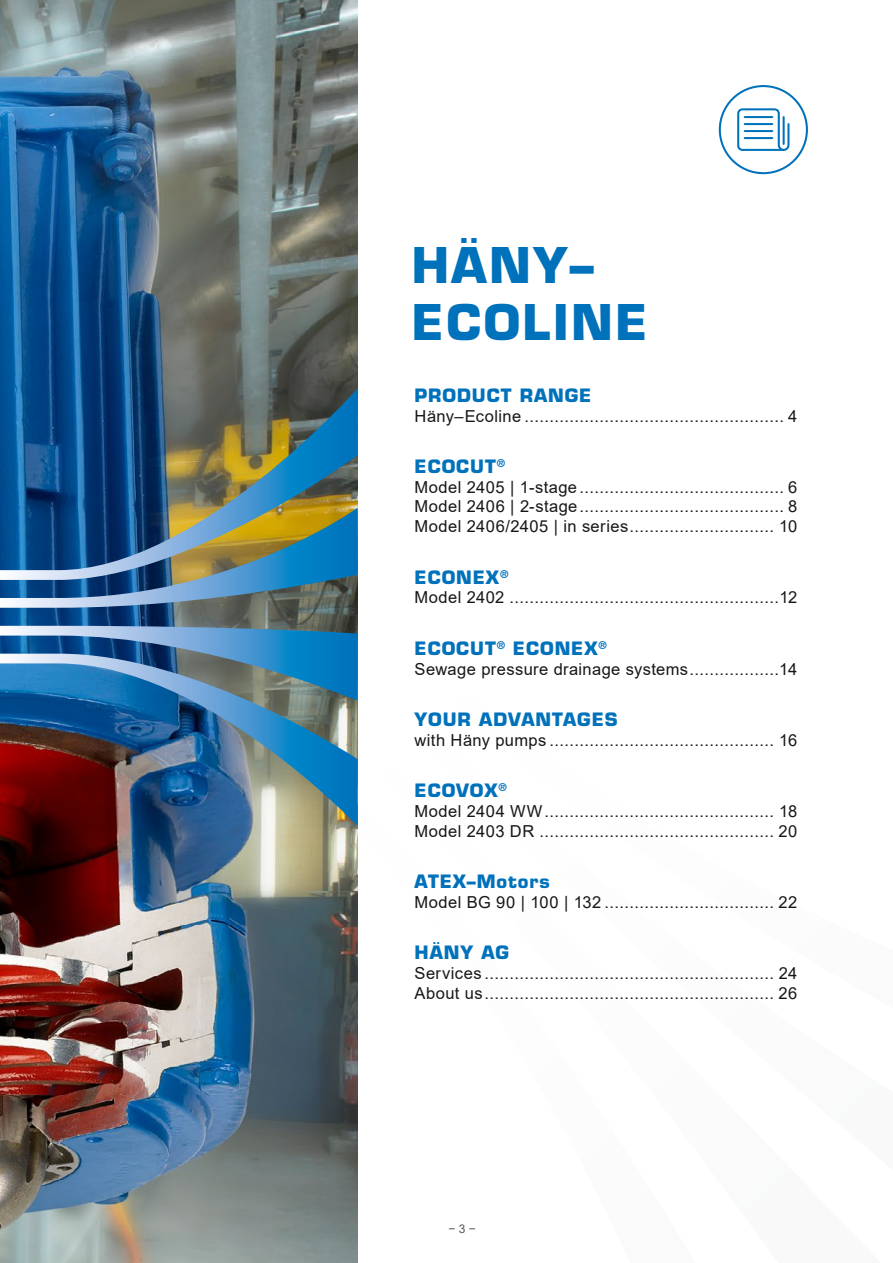
<style>
.page{position:relative;width:893px;height:1263px;background:#fff}
.page>*{position:absolute;margin:0;border:0;box-sizing:border-box;transform-origin:0 0}
.t1{font:700 48px/57.6px "Eurostile LT Std";letter-spacing:.05em;color:#0071bb}
.t2{font:700 18px "Eurostile LT Std";letter-spacing:.05em;color:#0071bb}
.t3{font:16.5px/19.8px "Arial";letter-spacing:.025em;color:#181716}
.t4{font:12px "Arial";color:#565655}
</style>
<div class="page">
<img style="left:0;top:0;width:358px;height:1263px">
<img style="left:0;top:388px;width:358px;height:120px">
<svg style="left:0;top:626px;width:168px;height:28px;background:#5783b3"></svg>
<svg style="left:0;top:654px;width:168px;height:172px;background:#444664"></svg>
<img style="left:0;top:508px;width:358px;height:100px">
<svg style="left:274px;top:516px;width:84px;height:35px;background:#5a8669"></svg>
<img style="left:168px;top:622px;width:71px;height:641px">
<svg style="left:239px;top:551px;width:119px;height:712px;background:#5b7882"></svg>
<svg style="left:719px;top:85px;width:89px;height:89px"></svg>
<h1 class="t1" style="left:411px;top:236px;width:238px">HÄNY–<br>ECOLINE</h1>
<p class="t2" style="left:415px;top:384px;width:178px">PRODUCT RANGE</p>
<p class="t3" style="left:415px;top:406px;width:384px">Häny–Ecoline .................................................... 4</p>
<p class="t2" style="left:415px;top:455px;width:92px">ECOCUT<sup>®</sup></p>
<p class="t3" style="left:415px;top:477px;width:384px;text-align:justify">Model 2405 | 1-stage ......................................... 6<br>Model 2406 | 2-stage......................................... 8<br>Model 2406/2405 | in series............................. 10</p>
<p class="t2" style="left:415px;top:566px;width:95px">ECONEX<sup>®</sup></p>
<p class="t3" style="left:415px;top:588px;width:384px">Model 2402 ......................................................12</p>
<p class="t2" style="left:415px;top:637px;width:194px">ECOCUT<sup>®</sup> ECONEX<sup>®</sup></p>
<p class="t3" style="left:415px;top:659px;width:384px">Sewage pressure drainage systems..................14</p>
<p class="t2" style="left:415px;top:708px;width:205px">YOUR ADVANTAGES</p>
<p class="t3" style="left:415px;top:730px;width:384px">with Häny pumps ............................................. 16</p>
<p class="t2" style="left:415px;top:779px;width:94px">ECOVOX<sup>®</sup></p>
<p class="t3" style="left:415px;top:801px;width:384px">Model 2404 WW.............................................. 18<br>Model 2403 DR ............................................... 20</p>
<p class="t2" style="left:415px;top:870px;width:137px">ATEX–Motors</p>
<p class="t3" style="left:415px;top:892px;width:384px">Model BG 90 | 100 | 132 .................................. 22</p>
<p class="t2" style="left:415px;top:941px;width:96px">HÄNY AG</p>
<p class="t3" style="left:415px;top:963px;width:384px">Services .......................................................... 24<br>About us.......................................................... 26</p>
<p class="t4" style="left:448px;top:1221px;width:29px">− 3 −</p>
</div>
